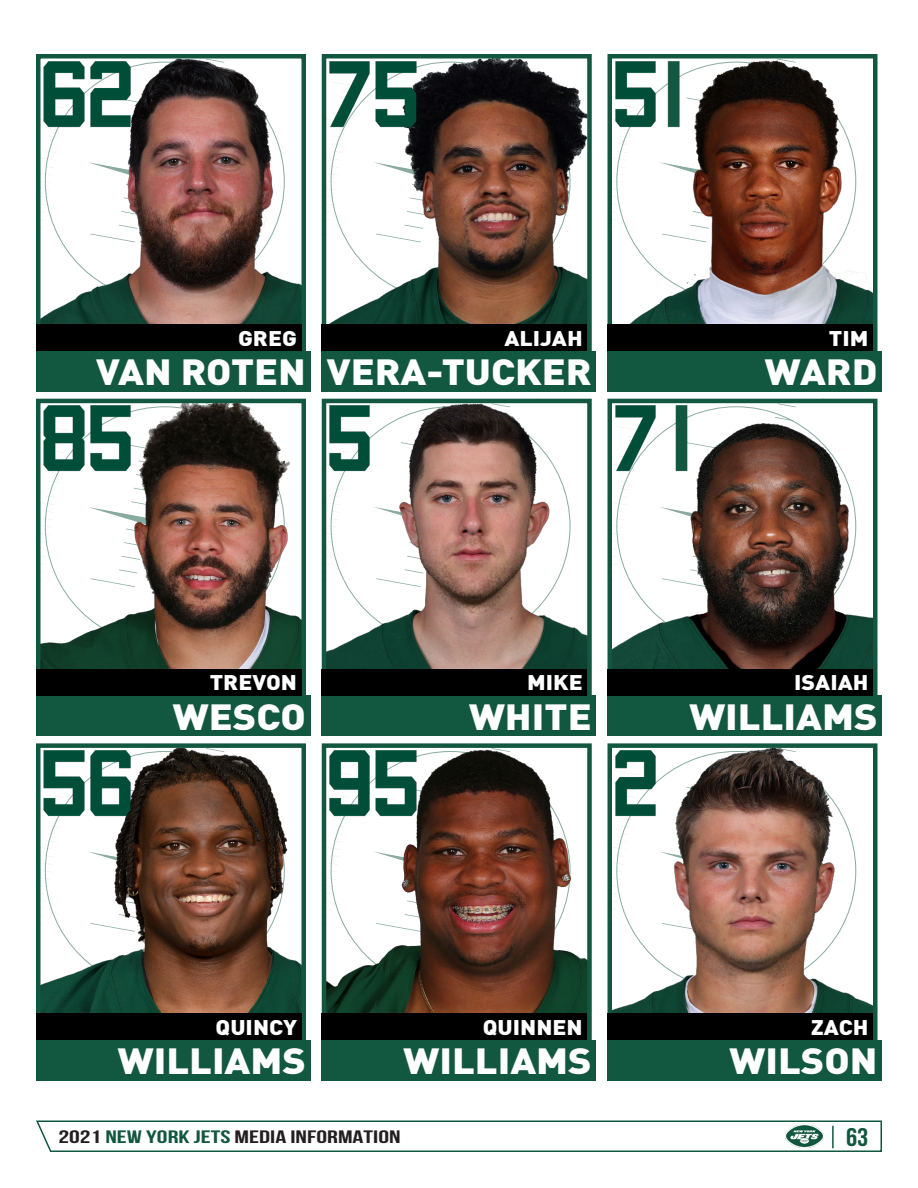
<style>
.page{position:relative;width:918px;height:1188px;background:#fff}
.page>*{position:absolute;margin:0;border:0;box-sizing:border-box;transform-origin:0 0}
.PLAYER_BIO_Last_Name{font:900 36px "DIN Pro";color:#fff;scale:1.1 1}
.t1{font:700 25.5px "Bebas Neue";color:#125740;scale:1.1 1}
.PLAYER_BIO_Last_Name-2{font:900 21px "DIN Pro";color:#fff;scale:1.1 1}
.t2{font:18px "Bebas Neue";color:#231f20;scale:1.5 1}
.s1{font-weight:700;color:#125740}
</style>
<div class="page">
<svg style="left:36px;top:1120px;width:846px;height:32px"></svg>
<hr style="left:832px;top:1126px;width:2px;height:22px;background:#125740">
<img style="left:786px;top:1125px;width:38px;height:23px">
<img style="left:41px;top:59px;width:260px;height:265px">
<div style="left:36px;top:54px;width:270px;height:324px;border:4px solid #125740"></div>
<div style="left:36px;top:351px;width:274px;height:41px;background:#125740"></div>
<div style="left:36px;top:324px;width:266px;height:27px;background:#000"></div>
<img style="left:38px;top:58px;width:47px;height:72px">
<img style="left:85px;top:58px;width:51px;height:72px">
<img style="left:327px;top:59px;width:260px;height:265px">
<div style="left:322px;top:54px;width:270px;height:324px;border:4px solid #125740"></div>
<div style="left:322px;top:351px;width:274px;height:41px;background:#125740"></div>
<div style="left:322px;top:324px;width:265px;height:27px;background:#000"></div>
<img style="left:324px;top:58px;width:46px;height:72px">
<img style="left:370px;top:58px;width:52px;height:72px">
<img style="left:613px;top:59px;width:260px;height:265px">
<div style="left:608px;top:54px;width:270px;height:324px;border:4px solid #125740"></div>
<div style="left:608px;top:351px;width:274px;height:41px;background:#125740"></div>
<div style="left:608px;top:324px;width:265px;height:27px;background:#000"></div>
<img style="left:610px;top:58px;width:46px;height:72px">
<img style="left:656px;top:58px;width:51px;height:72px">
<img style="left:41px;top:404px;width:260px;height:265px">
<div style="left:36px;top:399px;width:270px;height:324px;border:4px solid #125740"></div>
<div style="left:36px;top:696px;width:274px;height:40px;background:#125740"></div>
<div style="left:36px;top:669px;width:266px;height:27px;background:#000"></div>
<img style="left:38px;top:402px;width:47px;height:72px">
<img style="left:85px;top:402px;width:51px;height:72px">
<img style="left:327px;top:404px;width:260px;height:265px">
<div style="left:322px;top:399px;width:270px;height:324px;border:4px solid #125740"></div>
<div style="left:322px;top:696px;width:274px;height:40px;background:#125740"></div>
<div style="left:322px;top:669px;width:265px;height:27px;background:#000"></div>
<img style="left:324px;top:402px;width:51px;height:72px">
<svg style="left:778px;top:404px;width:18px;height:3px"></svg>
<svg style="left:775px;top:417px;width:18px;height:4px"></svg>
<img style="left:613px;top:423px;width:260px;height:246px">
<div style="left:608px;top:399px;width:270px;height:324px;border:4px solid #125740"></div>
<div style="left:608px;top:696px;width:274px;height:40px;background:#125740"></div>
<div style="left:608px;top:669px;width:265px;height:27px;background:#000"></div>
<img style="left:610px;top:402px;width:46px;height:72px">
<img style="left:656px;top:402px;width:51px;height:72px">
<img style="left:41px;top:748px;width:260px;height:265px">
<div style="left:36px;top:743px;width:270px;height:324px;border:4px solid #125740"></div>
<div style="left:36px;top:1040px;width:274px;height:41px;background:#125740"></div>
<div style="left:36px;top:1013px;width:266px;height:27px;background:#000"></div>
<img style="left:38px;top:747px;width:47px;height:72px">
<img style="left:85px;top:747px;width:51px;height:72px">
<img style="left:327px;top:748px;width:260px;height:265px">
<div style="left:322px;top:743px;width:270px;height:324px;border:4px solid #125740"></div>
<div style="left:322px;top:1040px;width:274px;height:41px;background:#125740"></div>
<div style="left:322px;top:1013px;width:265px;height:27px;background:#000"></div>
<img style="left:324px;top:747px;width:46px;height:72px">
<img style="left:370px;top:747px;width:52px;height:72px">
<img style="left:613px;top:748px;width:260px;height:265px">
<div style="left:608px;top:743px;width:270px;height:324px;border:4px solid #125740"></div>
<div style="left:608px;top:1040px;width:274px;height:41px;background:#125740"></div>
<div style="left:608px;top:1013px;width:265px;height:27px;background:#000"></div>
<img style="left:610px;top:747px;width:51px;height:72px">
<p class="PLAYER_BIO_Last_Name-2" style="left:238px;top:320px;width:55px">GREG</p>
<p class="PLAYER_BIO_Last_Name" style="left:96px;top:341px;width:192px">VAN ROTEN</p>
<p class="PLAYER_BIO_Last_Name-2" style="left:505px;top:320px;width:73px">ALIJAH</p>
<p class="PLAYER_BIO_Last_Name" style="left:327px;top:341px;width:242px">VERA-TUCKER</p>
<p class="PLAYER_BIO_Last_Name-2" style="left:829px;top:320px;width:37px">TIM</p>
<p class="PLAYER_BIO_Last_Name" style="left:765px;top:341px;width:104px">WARD</p>
<p class="PLAYER_BIO_Last_Name-2" style="left:210px;top:665px;width:81px">TREVON</p>
<p class="PLAYER_BIO_Last_Name" style="left:173px;top:686px;width:122px">WESCO</p>
<p class="PLAYER_BIO_Last_Name-2" style="left:527px;top:665px;width:52px">MIKE</p>
<p class="PLAYER_BIO_Last_Name" style="left:469px;top:686px;width:113px">WHITE</p>
<p class="PLAYER_BIO_Last_Name-2" style="left:794px;top:665px;width:69px">ISAIAH</p>
<p class="PLAYER_BIO_Last_Name" style="left:689px;top:686px;width:172px">WILLIAMS</p>
<p class="PLAYER_BIO_Last_Name-2" style="left:216px;top:1009px;width:75px">QUINCY</p>
<p class="PLAYER_BIO_Last_Name" style="left:118px;top:1030px;width:172px">WILLIAMS</p>
<p class="PLAYER_BIO_Last_Name-2" style="left:483px;top:1009px;width:92px">QUINNEN</p>
<p class="PLAYER_BIO_Last_Name" style="left:404px;top:1030px;width:173px">WILLIAMS</p>
<p class="PLAYER_BIO_Last_Name-2" style="left:811px;top:1009px;width:53px">ZACH</p>
<p class="PLAYER_BIO_Last_Name" style="left:730px;top:1030px;width:136px">WILSON</p>
<p class="t2" style="left:58px;top:1127px;width:230px">2021 <span class="s1">NEW YORK JETS</span> MEDIA INFORMATION</p>
<p class="t1" style="left:846px;top:1123px;width:22px">63</p>
</div>
